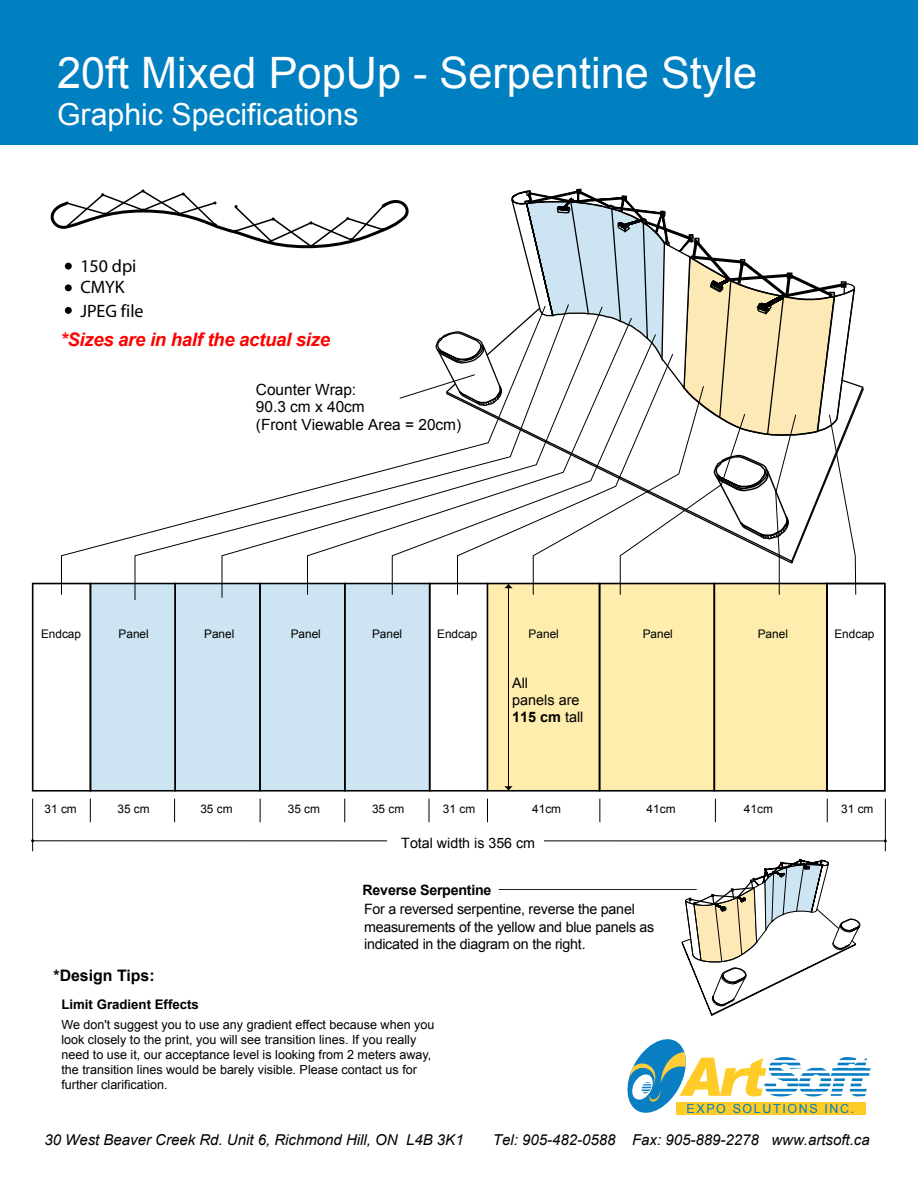
<style>
.page{position:relative;width:918px;height:1188px;background:#fff}
.page>*{position:absolute;margin:0;border:0;box-sizing:border-box;transform-origin:0 0}
.t1{font:43.35px "Arial";color:#fff}
.t2{font:30.3px "Arial";color:#fff}
.t3{font:italic 700 18.6px "Arial";letter-spacing:-.015em;color:#f00}
.t4{font:18px/21.6px "Myriad";color:#000}
.t5{font:700 15.9px "Arial";color:#000}
.t6{font:15.45px/16.6px "Arial";color:#000}
.t7{font:italic 15px "Arial";color:#000}
.t8{font:14.4px/17.2px "Arial";color:#000}
.t9{font:14.25px/17.1px "Arial";letter-spacing:-.015em;color:#000}
.t10{font:700 14.25px "Arial";letter-spacing:-.015em;color:#000}
.t11{font:700 13.2px "Arial";color:#000}
.t12{font:12.6px/15.1px "Arial";color:#000}
.t13{font:12.45px "Arial";letter-spacing:.13em;color:#007ebb}
.t14{font:11.85px "Arial";color:#000}
.s1{font-weight:700}
</style>
<div class="page">
<div style="left:0;top:0;width:918px;height:144px;background:#007fc1"></div>
<svg style="left:429px;top:799px;width:1px;height:23px"></svg>
<svg style="left:487px;top:799px;width:1px;height:23px"></svg>
<svg style="left:260px;top:799px;width:1px;height:23px"></svg>
<svg style="left:174px;top:799px;width:1px;height:23px"></svg>
<hr style="left:32px;top:799px;width:1px;height:52px;background:#000">
<svg style="left:90px;top:799px;width:1px;height:23px"></svg>
<hr style="left:32px;top:841px;width:854px;height:1px;background:#000">
<div style="left:387px;top:834px;width:157px;height:13px;background:#fff"></div>
<svg style="left:344px;top:799px;width:1px;height:23px"></svg>
<div style="left:32px;top:583px;width:59px;height:208px;border:2px solid #000"></div>
<div style="left:826px;top:583px;width:59px;height:208px;border:2px solid #000"></div>
<svg style="left:827px;top:799px;width:1px;height:23px"></svg>
<hr style="left:885px;top:799px;width:1px;height:52px;background:#000">
<svg style="left:715px;top:799px;width:1px;height:23px"></svg>
<svg style="left:600px;top:799px;width:1px;height:23px"></svg>
<hr style="left:499px;top:889px;width:198px;height:1px;background:#231f20">
<svg style="left:43px;top:188px;width:822px;height:604px"></svg>
<svg style="left:681px;top:858px;width:180px;height:158px"></svg>
<svg style="left:627px;top:1039px;width:244px;height:76px"></svg>
<h1 class="t1" style="left:57px;top:45px;width:702px">20ft Mixed PopUp - Serpentine Style</h1>
<h2 class="t2" style="left:57px;top:94px;width:303px">Graphic Specifications</h2>
<h3 class="t4" style="left:80px;top:256px;width:58px">150 dpi<br>CMYK</h3>
<h3 class="t4" style="left:80px;top:301px;width:65px">JPEG file</h3>
<h3 class="t3" style="left:61px;top:328px;width:271px">*Sizes are in half the actual size</h3>
<p class="t6" style="left:256px;top:381px;width:110px">Counter Wrap:<br>90.3 cm x 40cm</p>
<p class="t6" style="left:256px;top:416px;width:207px">(Front Viewable Area = 20cm)</p>
<p class="t14" style="left:41px;top:626px;width:42px">Endcap</p>
<p class="t14" style="left:643px;top:626px;width:32px">Panel</p>
<p class="t14" style="left:758px;top:626px;width:32px">Panel</p>
<p class="t14" style="left:834px;top:626px;width:42px">Endcap</p>
<p class="t14" style="left:204px;top:626px;width:32px">Panel</p>
<p class="t14" style="left:291px;top:626px;width:32px">Panel</p>
<p class="t14" style="left:372px;top:626px;width:32px">Panel</p>
<p class="t14" style="left:437px;top:626px;width:42px">Endcap</p>
<p class="t14" style="left:119px;top:626px;width:32px">Panel</p>
<p class="t14" style="left:529px;top:626px;width:32px">Panel</p>
<p class="t14" style="left:45px;top:801px;width:34px">31 cm</p>
<p class="t14" style="left:117px;top:801px;width:34px">35 cm</p>
<p class="t8" style="left:512px;top:674px;width:73px">All<br>panels are<br><span class="s1">115 cm</span> tall</p>
<p class="t14" style="left:200px;top:801px;width:34px">35 cm</p>
<p class="t14" style="left:288px;top:801px;width:34px">35 cm</p>
<p class="t14" style="left:372px;top:801px;width:34px">35 cm</p>
<p class="t14" style="left:443px;top:801px;width:34px">31 cm</p>
<p class="t9" style="left:401px;top:834px;width:135px">Total width is 356 cm</p>
<p class="t14" style="left:532px;top:801px;width:30px">41cm</p>
<p class="t10" style="left:363px;top:881px;width:130px">Reverse Serpentine</p>
<p class="t14" style="left:647px;top:801px;width:30px">41cm</p>
<p class="t14" style="left:744px;top:801px;width:30px">41cm</p>
<p class="t14" style="left:841px;top:801px;width:34px">31 cm</p>
<p class="t9" style="left:364px;top:901px;width:292px">For a reversed serpentine, reverse the panel measurements of the yellow and blue panels as indicated in the diagram on the right.</p>
<p class="t5" style="left:54px;top:965px;width:103px">*Design Tips:</p>
<p class="t11" style="left:61px;top:996px;width:139px">Limit Gradient Effects</p>
<p class="t12" style="left:61px;top:1017px;width:374px">We don't suggest you to use any gradient effect because when you</p>
<p class="t12" style="left:61px;top:1032px;width:372px">look closely to the print, you will see transition lines. If you really need to use it, our acceptance level is looking from 2 meters away, the transition lines would be barely visible. Please contact us for further clarification.</p>
<p class="t13" style="left:686px;top:1100px;width:169px">EXPO SOLUTIONS INC.</p>
<p class="t7" style="left:44px;top:1130px;width:421px">30 West Beaver Creek Rd. Unit 6, Richmond Hill, ON L4B 3K1</p>
<p class="t7" style="left:493px;top:1130px;width:378px">Tel: 905-482-0588 Fax: 905-889-2278 www.artsoft.ca</p>
</div>
